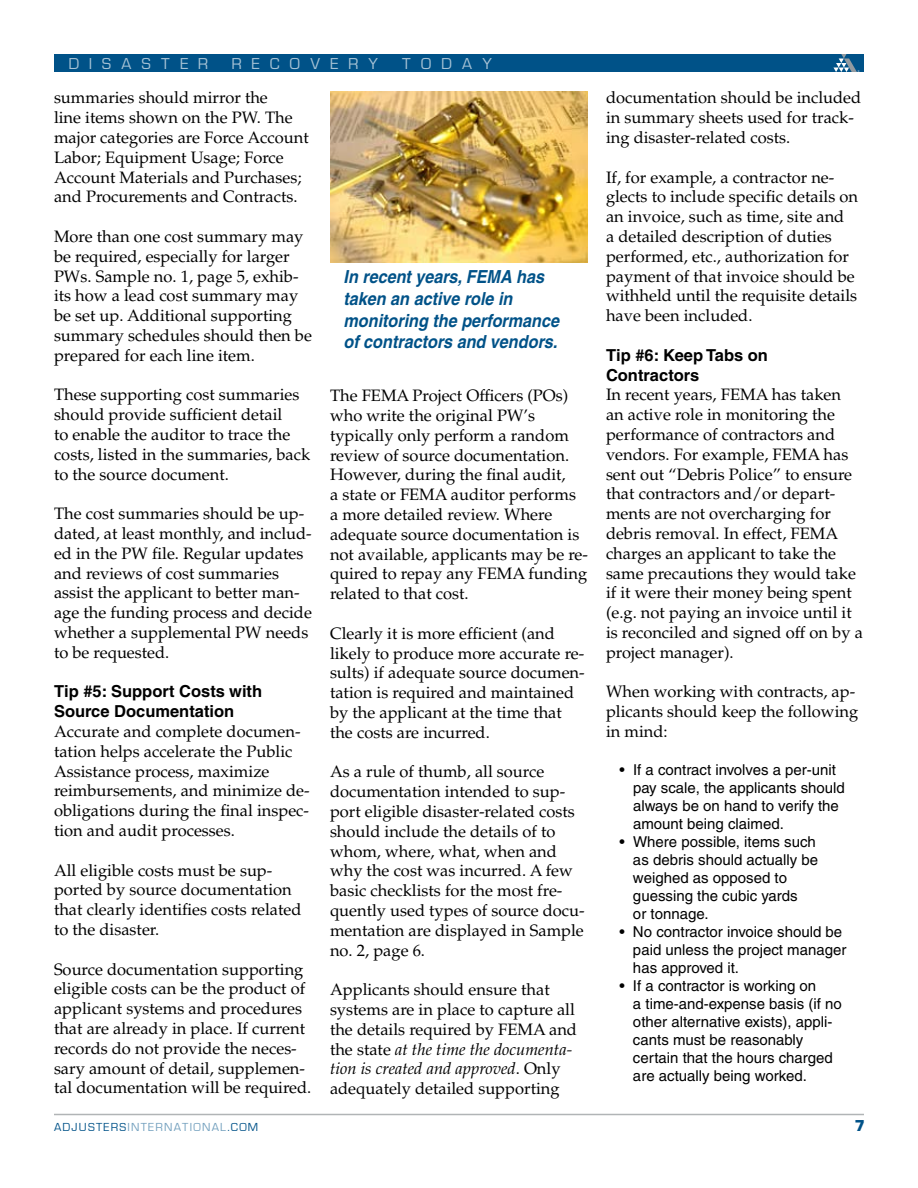
<style>
.page{position:relative;width:918px;height:1188px;background:#fff}
.page>*{position:absolute;margin:0;border:0;box-sizing:border-box;transform-origin:0 0}
.t1{font:italic 700 18px/21.6px "Helvetica";color:#005288;scale:.9 1}
.t2{font:16.5px/19.8px "Palatino LT Std";color:#000}
.t3{font:700 16.5px/19.8px "Helvetica";color:#000}
.t4{font:15px/18px "Helvetica";color:#000}
.t5{font:15px "Eurostile SHOP";letter-spacing:.7em;color:#a6c2d5}
.t6{font:12px "Eurostile";letter-spacing:.105em;color:#005288}
.s1{font-style:italic}
.s2{color:#73a0be}
</style>
<div class="page">
<hr style="left:54px;top:1114px;width:810px;height:1px;background:#b1b4b6">
<div style="left:54px;top:54px;width:810px;height:18px;background:#005288"></div>
<svg style="left:833px;top:54px;width:26px;height:18px"></svg>
<img style="left:330px;top:92px;width:258px;height:171px">
<p class="t5" style="left:69px;top:55px;width:140px">DISASTER</p>
<p class="t5" style="left:232px;top:55px;width:147px">RECOVERY</p>
<p class="t5" style="left:402px;top:55px;width:91px">TODAY</p>
<p class="t2" style="left:54px;top:88px;width:256px">summaries should mirror the<br>line items shown on the PW. The major categories are Force Account<br>Labor; Equipment Usage; Force<br>Account Materials and Purchases; and Procurements and Contracts.</p>
<p class="t2" style="left:54px;top:227px;width:259px">More than one cost summary may be required, especially for larger<br>PWs. Sample no. 1, page 5, exhib&shy;its how a lead cost summary may be set up. Additional supporting summary schedules should then be prepared for each line item.</p>
<p class="t2" style="left:54px;top:385px;width:258px">These supporting cost summaries should provide sufficient detail<br>to enable the auditor to trace the costs, listed in the summaries, back to the source document.</p>
<p class="t2" style="left:54px;top:504px;width:259px">The cost summaries should be up&shy;dated, at least monthly, and includ&shy;ed in the PW file. Regular updates and reviews of cost summaries assist the applicant to better man&shy;age the funding process and decide whether a supplemental PW needs to be requested.</p>
<p class="t3" style="left:54px;top:682px;width:210px">Tip #5: Support Costs with<br>Source Documentation</p>
<p class="t2" style="left:54px;top:722px;width:257px">Accurate and complete documen&shy;tation helps accelerate the Public<br>Assistance process, maximize reimbursements, and minimize de&shy;obligations during the final inspec&shy;tion and audit processes.</p>
<p class="t2" style="left:54px;top:860px;width:249px">All eligible costs must be sup&shy;ported by source documentation that clearly identifies costs related to the disaster.</p>
<p class="t2" style="left:54px;top:959px;width:259px">Source documentation supporting eligible costs can be the product of applicant systems and procedures that are already in place. If current records do not provide the neces&shy;sary amount of detail, supplemen&shy;tal documentation will be required.</p>
<p class="t1" style="left:344px;top:266px;width:241px">In recent years, FEMA has taken an active role in monitoring the performance of contractors and vendors.</p>
<p class="t2" style="left:330px;top:386px;width:260px">The FEMA Project Officers (POs) who write the original PW’s typically only perform a random review of source documentation.<br>However, during the final audit,<br>a state or FEMA auditor performs a more detailed review. Where adequate source documentation is not available, applicants may be re&shy;quired to repay any FEMA funding related to that cost.</p>
<p class="t2" style="left:330px;top:624px;width:256px">Clearly it is more efficient (and likely to produce more accurate re&shy;sults) if adequate source documen&shy;tation is required and maintained by the applicant at the time that the costs are incurred.</p>
<p class="t2" style="left:330px;top:762px;width:256px">As a rule of thumb, all source documentation intended to sup&shy;port eligible disaster-related costs should include the details of to whom, where, what, when and why the cost was incurred. A few basic checklists for the most fre&shy;quently used types of source docu&shy;mentation are displayed in Sample no. 2, page 6.</p>
<p class="t2" style="left:330px;top:980px;width:249px">Applicants should ensure that systems are in place to capture all the details required by FEMA and the state <span class="s1">at the time the documenta&shy;tion is created and approved</span>. Only adequately detailed supporting</p>
<p class="t6" style="left:54px;top:1121px;width:206px">ADJUSTERS<span class="s2">INTERNATIONAL</span>.COM</p>
<p class="t2" style="left:606px;top:88px;width:257px">documentation should be included in summary sheets used for track&shy;ing disaster-related costs.</p>
<p class="t2" style="left:606px;top:167px;width:254px">If, for example, a contractor ne&shy;glects to include specific details on an invoice, such as time, site and<br>a detailed description of duties performed, etc., authorization for payment of that invoice should be withheld until the requisite details have been included.</p>
<p class="t3" style="left:606px;top:345px;width:164px">Tip #6: Keep Tabs on<br>Contractors</p>
<p class="t2" style="left:606px;top:385px;width:259px">In recent years, FEMA has taken an active role in monitoring the performance of contractors and vendors. For example, FEMA has sent out “Debris Police” to ensure that contractors and/or depart&shy;ments are not overcharging for debris removal. In effect, FEMA charges an applicant to take the same precautions they would take if it were their money being spent (e.g. not paying an invoice until it is reconciled and signed off on by a project manager).</p>
<p class="t2" style="left:606px;top:682px;width:254px">When working with contracts, ap&shy;plicants should keep the following in mind:</p>
<p class="t4" style="left:633px;top:761px;width:213px;text-indent:-14px">• If a contract involves a per-unit pay scale, the applicants should always be on hand to verify the amount being claimed.</p>
<p class="t4" style="left:633px;top:833px;width:187px;text-indent:-13px">• Where possible, items such as debris should actually be weighed as opposed to guessing the cubic yards<br>or tonnage.</p>
<p class="t4" style="left:633px;top:923px;width:215px;text-indent:-14px">• No contractor invoice should be paid unless the project manager has approved it.</p>
<p class="t4" style="left:633px;top:977px;width:210px;text-indent:-14px">• If a contractor is working on<br>a time-and-expense basis (if no other alternative exists), appli&shy;cants must be reasonably certain that the hours charged are actually being worked.</p>
</div>
